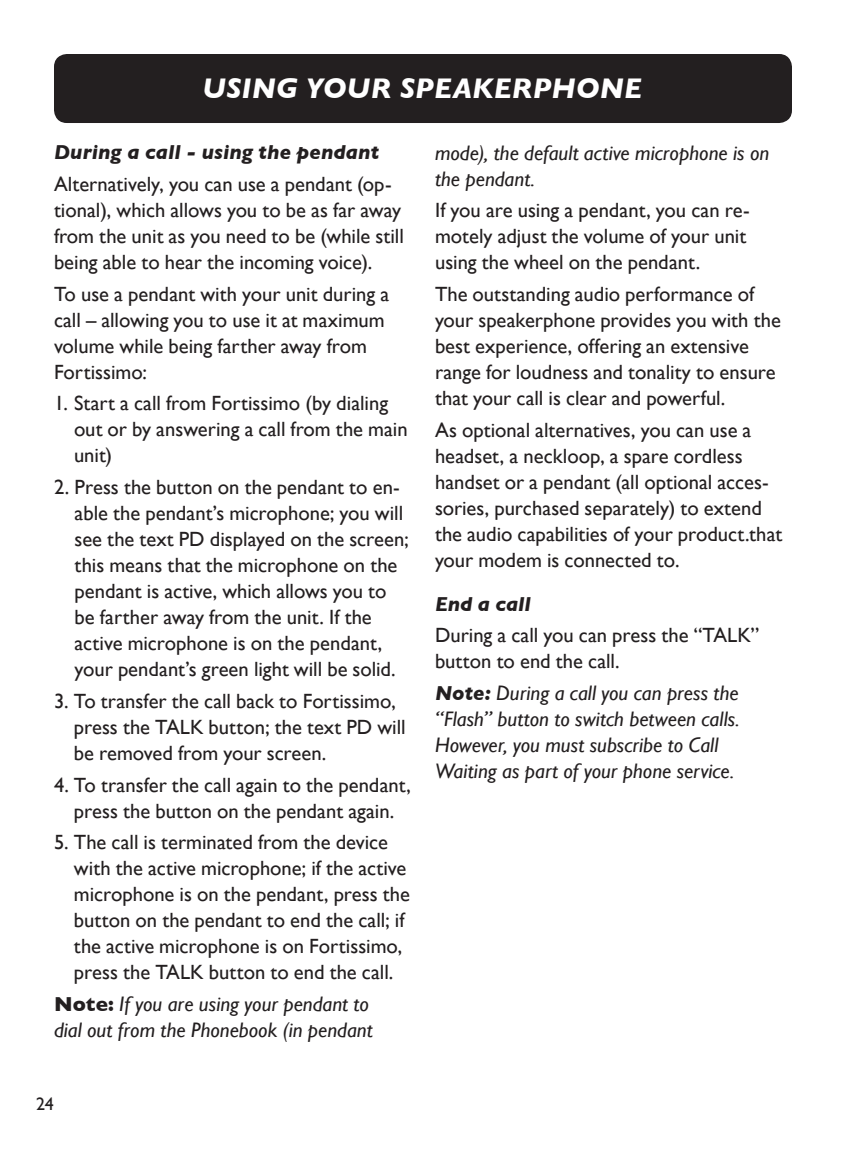
<style>
.page{position:relative;width:864px;height:1152px;background:#fff}
.page>*{position:absolute;margin:0;border:0;box-sizing:border-box;transform-origin:0 0}
.Page_Header_Black_Bo{font:italic 700 29px "Gill Sans";letter-spacing:.005em;color:#fff}
.Body_text{font:italic 21px/26px "Gill Sans";color:#231f20}
.Body_text-2{font:20.6px/26px "Gill Sans";color:#231f20}
.Body_text-3{font:italic 700 20.6px "Gill Sans";letter-spacing:.005em;color:#231f20}
.Body_text_SUB-SUB-bo{font:italic 700 20.6px "Gill Sans";color:#231f20}
.t1{font:18px "Gill Sans";color:#231f20}
.s1{font-weight:700;font-style:normal;font-size:20.6px}
.s2{font-weight:700;font-size:20.6px}
</style>
<div class="page">
<div style="left:54px;top:54px;width:738px;height:69px;background:#231f20;border-radius:13px"></div>
<p class="Page_Header_Black_Bo" style="left:202px;top:71px;width:441px">USING YOUR SPEAKERPHONE</p>
<p class="Body_text-3" style="left:54px;top:140px;width:327px">During a call - using the pendant</p>
<p class="Body_text-2" style="left:54px;top:171px;width:351px">Alternatively, you can use a pendant (op&shy;tional), which allows you to be as far away from the unit as you need to be (while still being able to hear the incoming voice).</p>
<p class="Body_text-2" style="left:54px;top:280px;width:337px">To use a pendant with your unit during a call – allowing you to use it at maximum volume while being farther away from<br>Fortissimo:</p>
<p class="Body_text-2" style="left:74px;top:390px;width:335px;text-indent:-20px">1. Start a call from Fortissimo (by dialing out or by answering a call from the main unit)</p>
<p class="Body_text-2" style="left:75px;top:474px;width:336px;text-indent:-21px">2. Press the button on the pendant to en&shy;able the pendant’s microphone; you will see the text PD displayed on the screen; this means that the microphone on the pendant is active, which allows you to be farther away from the unit. If the active microphone is on the pendant, your pendant’s green light will be solid.</p>
<p class="Body_text-2" style="left:74px;top:688px;width:333px;text-indent:-20px">3. To transfer the call back to Fortissimo, press the TALK button; the text PD will be removed from your screen.</p>
<p class="Body_text-2" style="left:54px;top:772px;width:358px;text-align:center">4. To transfer the call again to the pendant, press the button on the pendant again.</p>
<p class="Body_text-2" style="left:74px;top:829px;width:338px;text-indent:-20px">5. The call is terminated from the device with the active microphone; if the active microphone is on the pendant, press the button on the pendant to end the call; if the active microphone is on Fortissimo, press the TALK button to end the call.</p>
<p class="Body_text" style="left:54px;top:991px;width:320px"><span class="s1">Note:</span> If you are using your pendant to dial out from the Phonebook (in pendant</p>
<p class="t1" style="left:36px;top:1094px;width:19px">24</p>
<p class="Body_text" style="left:435px;top:139px;width:336px">mode), the default active microphone is on the pendant.</p>
<p class="Body_text-2" style="left:435px;top:197px;width:316px">If you are using a pendant, you can re&shy;motely adjust the volume of your unit using the wheel on the pendant.</p>
<p class="Body_text-2" style="left:435px;top:281px;width:347px">The outstanding audio performance of your speakerphone provides you with the best experience, offering an extensive range for loudness and tonality to ensure that your call is clear and powerful.</p>
<p class="Body_text-2" style="left:435px;top:417px;width:349px">As optional alternatives, you can use a headset, a neckloop, a spare cordless handset or a pendant (all optional acces&shy;sories, purchased separately) to extend the audio capabilities of your product.that your modem is connected to.</p>
<p class="Body_text_SUB-SUB-bo" style="left:435px;top:592px;width:97px">End a call</p>
<p class="Body_text-2" style="left:435px;top:622px;width:326px">During a call you can press the “TALK” button to end the call.</p>
<p class="Body_text" style="left:435px;top:680px;width:306px"><span class="s2">Note:</span> During a call you can press the “Flash” button to switch between calls.<br>However, you must subscribe to Call Waiting as part of your phone service.</p>
</div>
